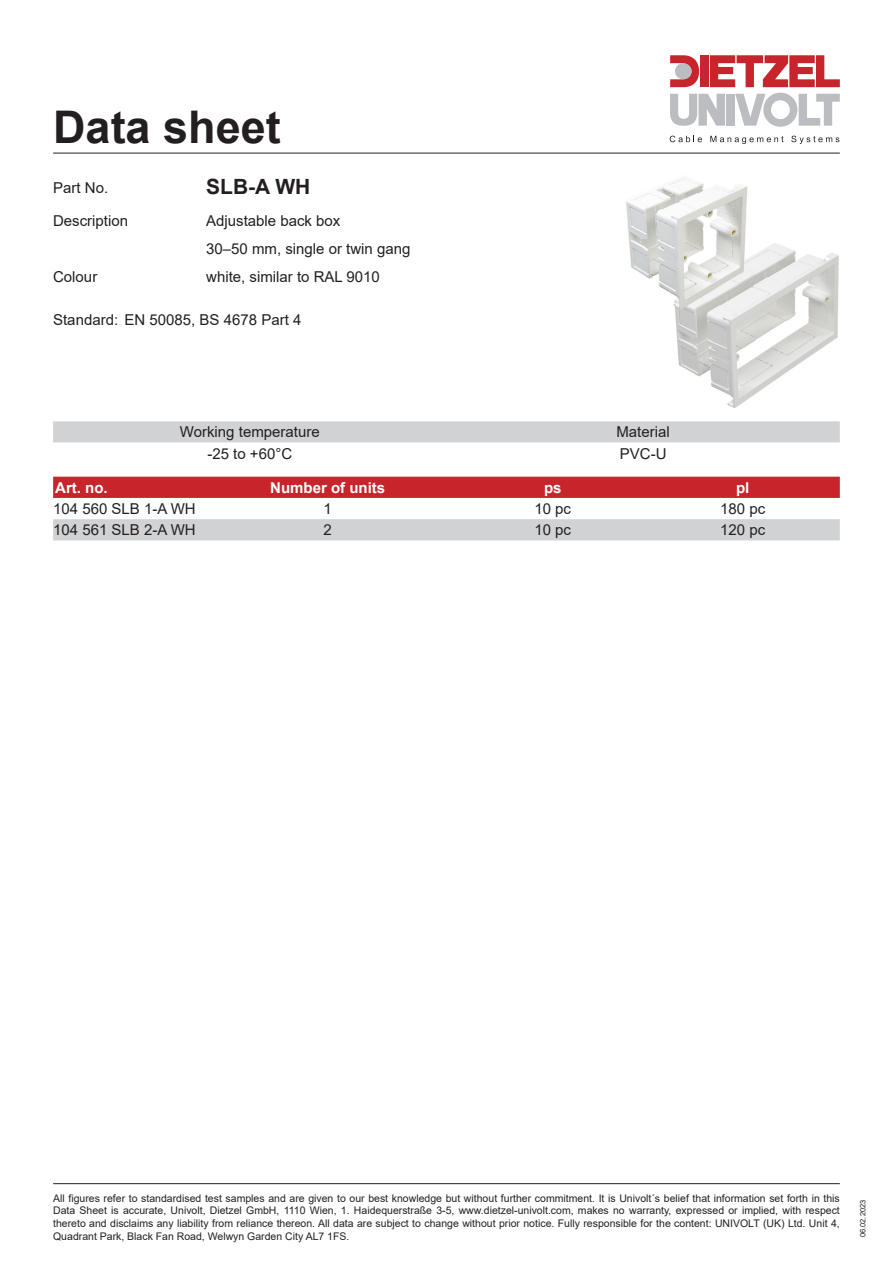
<style>
.page{position:relative;width:893px;height:1263px;background:#fff}
.page>*{position:absolute;margin:0;border:0;box-sizing:border-box;transform-origin:0 0}
.t1{font:700 45px "Arial";color:#231f20}
.t2{font:700 21px "Arial";color:#231f20}
.t3{font:15px/32.5px "Arial";color:#231f20}
.t4{font:700 15px "Arial";color:#fff}
.t5{font:10.5px/12.6px "Arial";color:#231f20;text-align:justify}
.t6{font:7.5px "Arial";color:#231f20}
</style>
<div class="page">
<hr style="left:53px;top:153px;width:787px;height:1px;background:#231f20">
<svg style="left:670px;top:136px;width:32px;height:6px"></svg>
<svg style="left:710px;top:136px;width:73px;height:8px"></svg>
<svg style="left:791px;top:136px;width:48px;height:8px"></svg>
<div style="left:700px;top:55px;width:9px;height:32px;background:#c8242b"></div>
<div style="left:726px;top:94px;width:8px;height:32px;background:#bcbdc0"></div>
<svg style="left:670px;top:94px;width:55px;height:32px"></svg>
<svg style="left:670px;top:55px;width:29px;height:32px"></svg>
<div style="left:675px;top:63px;width:17px;height:16px;background:#bcbdc0;border-radius:50%"></div>
<svg style="left:710px;top:55px;width:130px;height:32px"></svg>
<svg style="left:735px;top:93px;width:105px;height:34px"></svg>
<hr style="left:53px;top:1183px;width:787px;height:1px;background:#231f20">
<div style="left:53px;top:477px;width:787px;height:21px;background:#c8242b"></div>
<div style="left:53px;top:519px;width:787px;height:21px;background:#d1d2d4"></div>
<svg style="left:53px;top:421px;width:787px;height:22px;background:#d2d3d5"></svg>
<img style="left:626px;top:178px;width:213px;height:230px">
<h1 class="t1" style="left:53px;top:95px;width:229px">Data sheet</h1>
<h3 class="t3" style="left:53px;top:172px;width:77px">Part No.<br>Description</h3>
<h2 class="t2" style="left:206px;top:172px;width:106px">SLB-A WH</h2>
<h3 class="t3" style="left:206px;top:207px;width:206px;line-height:27.8px">Adjustable back box<br>30–50 mm, single or twin gang</h3>
<h3 class="t3" style="left:53px;top:260px;width:46px">Colour</h3>
<h3 class="t3" style="left:206px;top:260px;width:175px">white, similar to RAL 9010</h3>
<h3 class="t3" style="left:53px;top:303px;width:250px">Standard: EN 50085, BS 4678 Part 4</h3>
<h3 class="t3" style="left:180px;top:416px;width:141px">Working temperature</h3>
<h3 class="t3" style="left:616px;top:416px;width:55px">Material</h3>
<h3 class="t3" style="left:207px;top:437px;width:86px">-25 to +60°C</h3>
<h3 class="t3" style="left:620px;top:437px;width:48px">PVC-U</h3>
<h3 class="t4" style="left:55px;top:477px;width:54px">Art. no.</h3>
<h3 class="t4" style="left:270px;top:477px;width:117px">Number of units</h3>
<h3 class="t4" style="left:544px;top:477px;width:19px">ps</h3>
<h3 class="t4" style="left:736px;top:477px;width:15px">pl</h3>
<h3 class="t3" style="left:53px;top:492px;width:144px">104 560 SLB 1-A WH</h3>
<h3 class="t3" style="left:324px;top:492px;width:10px">1</h3>
<h3 class="t3" style="left:534px;top:492px;width:38px">10 pc</h3>
<h3 class="t3" style="left:720px;top:492px;width:47px">180 pc</h3>
<h3 class="t3" style="left:53px;top:513px;width:144px">104 561 SLB 2-A WH</h3>
<h3 class="t3" style="left:324px;top:513px;width:10px">2</h3>
<h3 class="t3" style="left:534px;top:513px;width:38px">10 pc</h3>
<h3 class="t3" style="left:720px;top:513px;width:47px">120 pc</h3>
<p class="t5" style="left:53px;top:1191px;width:788px">All figures refer to standardised test samples and are given to our best knowledge but without further commitment. It is Univolt´s belief that information set forth in this Data Sheet is accurate, Univolt, Dietzel GmbH, 1110 Wien, 1. Haidequerstraße 3-5, www.dietzel-univolt.com, makes no warranty, expressed or implied, with respect thereto and disclaims any liability from reliance thereon. All data are subject to change without prior notice. Fully responsible for the content: UNIVOLT (UK) Ltd. Unit 4, Quadrant Park, Black Fan Road, Welwyn Garden City AL7 1FS.</p>
<p class="t6" style="left:858px;top:1237px;width:39px;rotate:-90deg">06.02.2023</p>
</div>
